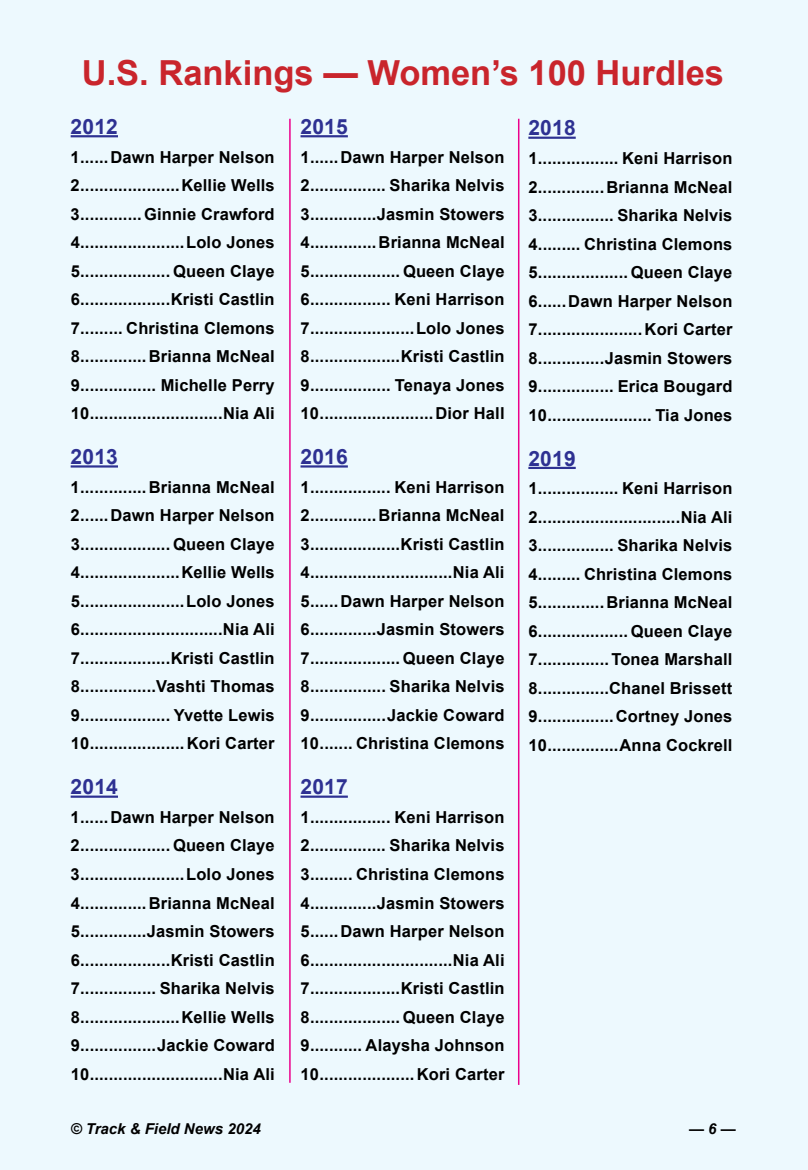
<style>
.page{position:relative;width:808px;height:1170px;background:#fff}
.page>*{position:absolute;margin:0;border:0;box-sizing:border-box;transform-origin:0 0}
.t1{font:700 34.5px "Arial";color:#c9252c}
.t2{font:700 21px "Arial";letter-spacing:.01em;color:#2e3192}
.t3{font:700 16.5px/28.5px "Arial";letter-spacing:.01em;color:#000;text-align:justify}
.t4{font:italic 700 15px "Arial";color:#000}
</style>
<div class="page">
<div style="left:0;top:0;width:808px;height:1169px;background:#edf9fe"></div>
<hr style="left:289px;top:119px;width:2px;height:963px;background:#ec008c">
<hr style="left:518px;top:119px;width:1px;height:965px;background:#ec008c">
<hr style="left:71px;top:135px;width:47px;height:2px;background:#2e3192">
<hr style="left:71px;top:465px;width:47px;height:2px;background:#2e3192">
<hr style="left:71px;top:795px;width:47px;height:2px;background:#2e3192">
<hr style="left:300px;top:135px;width:48px;height:2px;background:#2e3192">
<hr style="left:300px;top:465px;width:48px;height:2px;background:#2e3192">
<hr style="left:300px;top:795px;width:48px;height:2px;background:#2e3192">
<hr style="left:528px;top:137px;width:48px;height:2px;background:#2e3192">
<hr style="left:528px;top:467px;width:48px;height:2px;background:#2e3192">
<h1 class="t1" style="left:82px;top:50px;width:644px">U.S. Rankings — Women’s 100 Hurdles</h1>
<p class="t2" style="left:71px;top:113px;width:49px">2012</p>
<p class="t3" style="left:71px;top:143px;width:206px">1......Dawn Harper Nelson 2.....................Kellie Wells 3.............Ginnie Crawford 4......................Lolo Jones 5................... Queen Claye 6...................Kristi Castlin 7......... Christina Clemons 8..............Brianna McNeal 9................ Michelle Perry 10............................Nia Ali</p>
<p class="t2" style="left:71px;top:443px;width:49px">2013</p>
<p class="t3" style="left:71px;top:473px;width:206px">1..............Brianna McNeal 2......Dawn Harper Nelson 3................... Queen Claye 4.....................Kellie Wells 5......................Lolo Jones 6..............................Nia Ali 7...................Kristi Castlin 8................Vashti Thomas 9................... Yvette Lewis 10....................Kori Carter</p>
<p class="t2" style="left:71px;top:773px;width:49px">2014</p>
<p class="t3" style="left:71px;top:803px;width:206px">1......Dawn Harper Nelson 2................... Queen Claye 3......................Lolo Jones 4..............Brianna McNeal 5..............Jasmin Stowers 6...................Kristi Castlin 7................ Sharika Nelvis 8.....................Kellie Wells 9................Jackie Coward 10............................Nia Ali</p>
<p class="t2" style="left:300px;top:113px;width:49px">2015</p>
<p class="t3" style="left:300px;top:143px;width:206px">1......Dawn Harper Nelson 2................ Sharika Nelvis 3..............Jasmin Stowers 4..............Brianna McNeal 5................... Queen Claye 6................. Keni Harrison 7......................Lolo Jones 8...................Kristi Castlin 9................. Tenaya Jones 10........................Dior Hall</p>
<p class="t2" style="left:300px;top:443px;width:49px">2016</p>
<p class="t3" style="left:300px;top:473px;width:206px">1................. Keni Harrison 2..............Brianna McNeal 3...................Kristi Castlin 4..............................Nia Ali 5......Dawn Harper Nelson 6..............Jasmin Stowers 7................... Queen Claye 8................ Sharika Nelvis 9................Jackie Coward 10....... Christina Clemons</p>
<p class="t2" style="left:300px;top:773px;width:49px">2017</p>
<p class="t3" style="left:300px;top:803px;width:206px">1................. Keni Harrison 2................ Sharika Nelvis 3......... Christina Clemons 4..............Jasmin Stowers 5......Dawn Harper Nelson 6..............................Nia Ali 7...................Kristi Castlin 8................... Queen Claye 9........... Alaysha Johnson 10....................Kori Carter</p>
<p class="t2" style="left:528px;top:114px;width:49px">2018</p>
<p class="t3" style="left:528px;top:144px;width:206px">1................. Keni Harrison 2..............Brianna McNeal 3................ Sharika Nelvis 4......... Christina Clemons 5................... Queen Claye 6......Dawn Harper Nelson 7......................Kori Carter 8..............Jasmin Stowers 9................ Erica Bougard 10...................... Tia Jones</p>
<p class="t2" style="left:528px;top:444px;width:49px">2019</p>
<p class="t3" style="left:528px;top:474px;width:206px">1................. Keni Harrison 2..............................Nia Ali 3................ Sharika Nelvis 4......... Christina Clemons 5..............Brianna McNeal 6................... Queen Claye 7...............Tonea Marshall 8...............Chanel Brissett 9................Cortney Jones 10...............Anna Cockrell</p>
<p class="t4" style="left:71px;top:1119px;width:192px">© Track &amp; Field News 2024</p>
<p class="t4" style="left:689px;top:1119px;width:48px">— 6 —</p>
</div>
